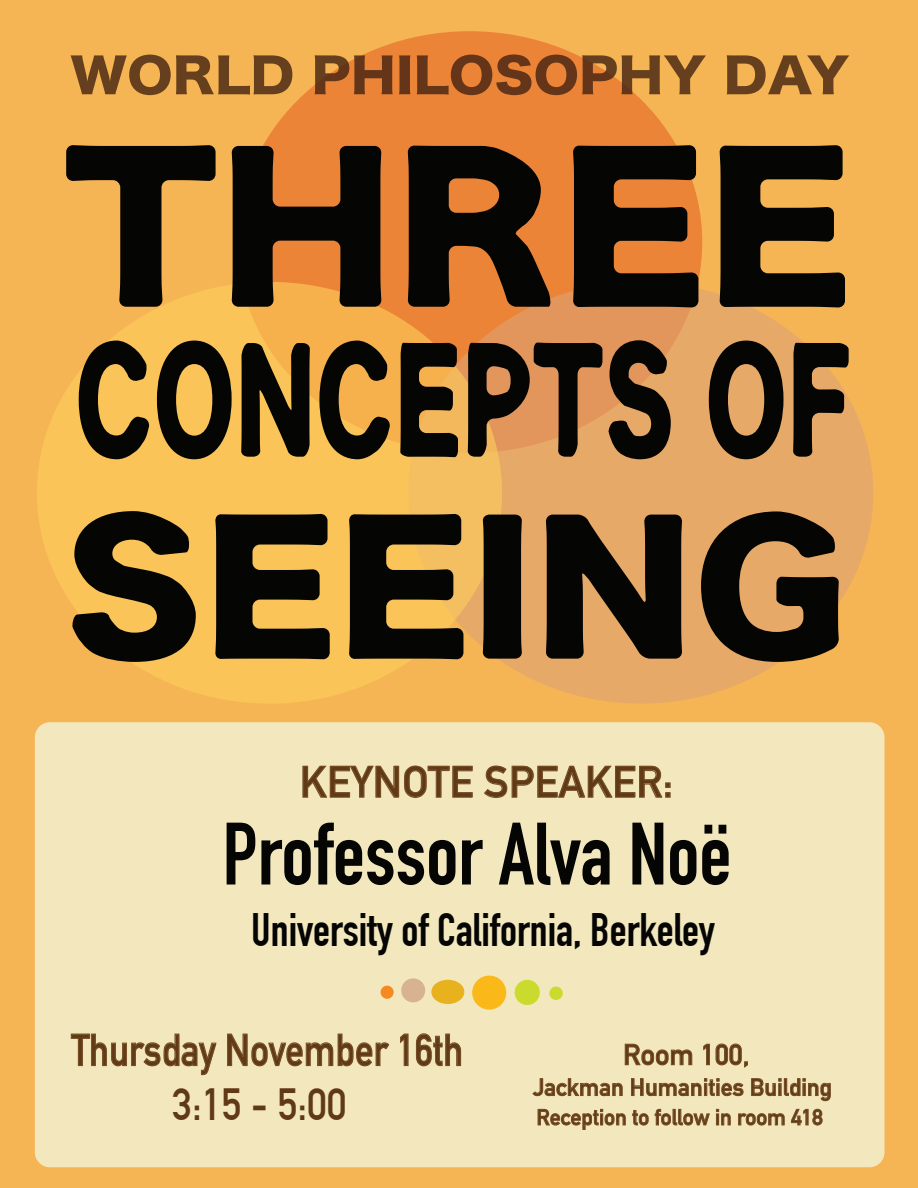
<style>
.page{position:relative;width:918px;height:1188px;background:#f6b554}
.page>*{position:absolute;margin:0;border:0;box-sizing:border-box;transform-origin:0 0}
.t1{font:700 86.85px "DIN Condensed";color:#050504}
.t2{font:46.65px "Hira Kaku Std W8";color:rgb(64 33 16/.79);scale:1.1 1}
.t3{font:700 45.9px "DIN Condensed";color:#050504}
.t4{font:700 44.1px/54.2px "DIN Alternate";color:#603916;text-align:center;scale:.84 1}
.t5{font:700 43.35px "DIN Alternate";color:#603916}
.t6{font:700 28.8px "DIN Alternate";color:#603916}
.t7{font:700 23.85px "DIN Alternate";color:#603916}
.t8{font:700 21.9px "DIN Alternate";color:#603916}
</style>
<div class="page">
<div style="left:35px;top:722px;width:850px;height:445px;background:#f2e7bd;border-radius:15px"></div>
<svg style="left:70px;top:1033px;width:147px;height:43px"></svg>
<svg style="left:227px;top:1033px;width:163px;height:34px"></svg>
<svg style="left:400px;top:1033px;width:9px;height:34px"></svg>
<svg style="left:416px;top:1033px;width:45px;height:34px"></svg>
<svg style="left:625px;top:1043px;width:67px;height:23px"></svg>
<svg style="left:703px;top:1043px;width:45px;height:25px"></svg>
<svg style="left:532px;top:1078px;width:91px;height:19px"></svg>
<svg style="left:631px;top:1078px;width:113px;height:19px"></svg>
<svg style="left:751px;top:1078px;width:80px;height:23px"></svg>
<svg style="left:537px;top:1109px;width:89px;height:21px"></svg>
<svg style="left:632px;top:1109px;width:78px;height:17px"></svg>
<svg style="left:716px;top:1109px;width:15px;height:17px"></svg>
<svg style="left:738px;top:1113px;width:47px;height:13px"></svg>
<svg style="left:791px;top:1109px;width:32px;height:17px"></svg>
<svg style="left:302px;top:765px;width:171px;height:33px"></svg>
<svg style="left:484px;top:765px;width:187px;height:33px"></svg>
<div style="left:381px;top:986px;width:13px;height:13px;background:#f68a21;border-radius:50%"></div>
<div style="left:401px;top:978px;width:24px;height:24px;background:#d8b391;border-radius:50%"></div>
<div style="left:431px;top:980px;width:33px;height:24px;background:#e8b11e;border-radius:50%"></div>
<div style="left:472px;top:976px;width:34px;height:34px;background:#fbb819;border-radius:50%"></div>
<div style="left:515px;top:980px;width:25px;height:25px;background:#cbdb2d;border-radius:50%"></div>
<div style="left:549px;top:987px;width:14px;height:13px;background:#cbdb2d;border-radius:50%"></div>
<div style="left:237px;top:31px;width:465px;height:422px;background:#ec8437;border-radius:50%"></div>
<div style="left:408px;top:282px;width:465px;height:422px;background:linear-gradient(to bottom,#e4a163,#e8ac6a);border-radius:50%"></div>
<div style="left:37px;top:282px;width:465px;height:422px;background:linear-gradient(to bottom,#f8bc54,#fac65a);border-radius:50%"></div>
<svg style="left:66px;top:145px;width:150px;height:162px"></svg>
<svg style="left:231px;top:146px;width:151px;height:161px"></svg>
<svg style="left:407px;top:145px;width:145px;height:162px"></svg>
<svg style="left:573px;top:145px;width:125px;height:163px"></svg>
<svg style="left:719px;top:145px;width:126px;height:163px"></svg>
<svg style="left:79px;top:341px;width:71px;height:118px"></svg>
<svg style="left:157px;top:341px;width:75px;height:118px"></svg>
<svg style="left:241px;top:343px;width:69px;height:114px"></svg>
<svg style="left:319px;top:341px;width:71px;height:118px;background:#7c5c29"></svg>
<svg style="left:400px;top:343px;width:58px;height:114px;background:#4a381b"></svg>
<svg style="left:468px;top:342px;width:134px;height:115px;background:#785232"></svg>
<svg style="left:608px;top:340px;width:63px;height:119px;background:#5d4229"></svg>
<svg style="left:709px;top:341px;width:75px;height:118px;background:#654b2e"></svg>
<svg style="left:793px;top:343px;width:56px;height:114px;background:#644a2c"></svg>
<svg style="left:72px;top:511px;width:124px;height:151px"></svg>
<svg style="left:215px;top:514px;width:115px;height:146px"></svg>
<svg style="left:349px;top:514px;width:114px;height:146px"></svg>
<div style="left:483px;top:515px;width:39px;height:144px;background:#050504"></div>
<svg style="left:546px;top:515px;width:136px;height:144px;background:#463420"></svg>
<svg style="left:701px;top:511px;width:138px;height:151px;background:#5f472b"></svg>
<p class="t2" style="left:70px;top:49px;width:710px">WORLD PHILOSOPHY DAY</p>
<p class="t5" style="left:300px;top:749px;width:375px">KEYNOTE SPEAKER:</p>
<h1 class="t1" style="left:222px;top:803px;width:511px">Professor Alva Noë</h1>
<p class="t3" style="left:251px;top:903px;width:465px">University of California, Berkeley</p>
<p class="t4" style="left:71px;top:1020px;width:468px">Thursday November 16th<br>3:15 - 5:00</p>
<p class="t6" style="left:623px;top:1033px;width:128px">Room 100,</p>
<p class="t7" style="left:533px;top:1069px;width:301px">Jackman Humanities Building</p>
<p class="t8" style="left:537px;top:1101px;width:288px">Reception to follow in room 418</p>
</div>
